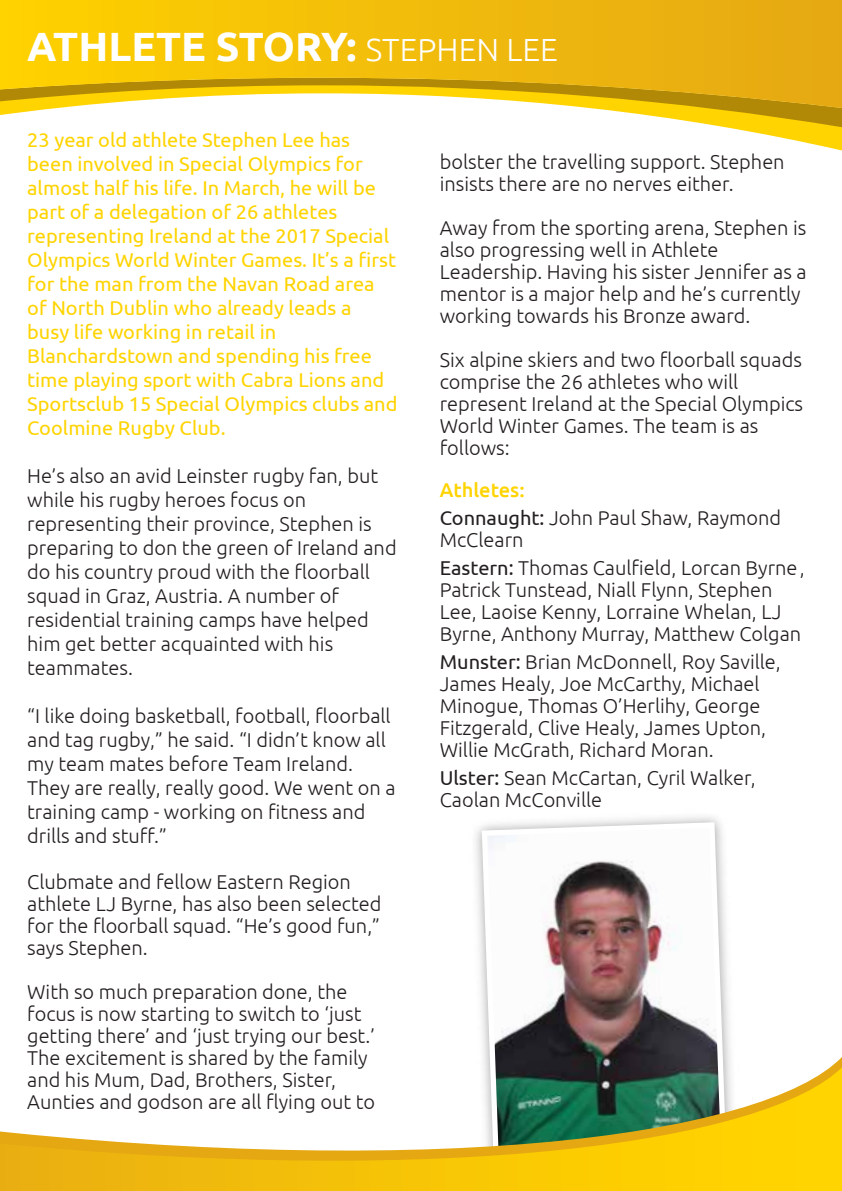
<style>
.page{position:relative;width:842px;height:1191px;background:#fff}
.page>*{position:absolute;margin:0;border:0;box-sizing:border-box;transform-origin:0 0}
.t1{font:700 40.8px "Ubuntu";color:#fff}
.t2{font:300 20px/22px "Ubuntu";color:#231f20}
.t3{font:20px/24px "Ubuntu";color:#ffd400}
.s1{font-weight:300;font-size:32px}
.s2{font-weight:500;color:#ffd400}
.s3{font-weight:400}
</style>
<div class="page">
<svg style="left:724px;top:127px;width:118px;height:23px"></svg>
<svg style="left:0;top:108px;width:842px;height:19px"></svg>
<svg style="left:0;top:0;width:842px;height:108px;background:#edbd17"></svg>
<svg style="left:482px;top:822px;width:245px;height:235px"></svg>
<img style="left:487px;top:827px;width:234px;height:230px">
<svg style="left:480px;top:1057px;width:362px;height:10px"></svg>
<svg style="left:0;top:1067px;width:842px;height:124px"></svg>
<h1 class="t1" style="left:27px;top:21px;width:532px">ATHLETE STORY: <span class="s1">STEPHEN LEE</span></h1>
<p class="t3" style="left:27px;top:127px;width:372px">23 year old athlete Stephen Lee has been involved in Special Olympics for almost half his life. In March, he will be part of a delegation of 26 athletes representing Ireland at the 2017 Special Olympics World Winter Games. It’s a first for the man from the Navan Road area of North Dublin who already leads a busy life working in retail in Blanchardstown and spending his free time playing sport with Cabra Lions and Sportsclub 15 Special Olympics clubs and Coolmine Rugby Club.</p>
<p class="t2" style="left:27px;top:463px;width:371px;line-height:24px">He’s also an avid Leinster rugby fan, but while his rugby heroes focus on representing their province, Stephen is preparing to don the green of Ireland and do his country proud with the floorball squad in Graz, Austria. A number of residential training camps have helped him get better acquainted with his teammates.</p>
<p class="t2" style="left:27px;top:703px;width:370px;line-height:24px">“I like doing basketball, football, floorball and tag rugby,” he said. “I didn’t know all my team mates before Team Ireland.<br>They are really, really good. We went on a training camp - working on fitness and drills and stuff.”</p>
<p class="t2" style="left:27px;top:870px;width:356px">Clubmate and fellow Eastern Region athlete LJ Byrne, has also been selected for the floorball squad. “He’s good fun,” says Stephen.</p>
<p class="t2" style="left:27px;top:980px;width:349px">With so much preparation done, the focus is now starting to switch to ‘just getting there’ and ‘just trying our best.’ The excitement is shared by the family and his Mum, Dad, Brothers, Sister, Aunties and godson are all flying out to</p>
<p class="t2" style="left:440px;top:150px;width:346px">bolster the travelling support. Stephen insists there are no nerves either.</p>
<p class="t2" style="left:440px;top:216px;width:368px">Away from the sporting arena, Stephen is also progressing well in Athlete Leadership. Having his sister Jennifer as a mentor is a major help and he’s currently working towards his Bronze award.</p>
<p class="t2" style="left:440px;top:348px;width:365px">Six alpine skiers and two floorball squads comprise the 26 athletes who will represent Ireland at the Special Olympics<br>World Winter Games. The team is as follows:</p>
<p class="t2" style="left:440px;top:475px;width:343px;line-height:28px"><span class="s2">Athletes:<br></span><span class="s3">Connaught:</span> John Paul Shaw, Raymond</p>
<p class="t2" style="left:440px;top:525px;width:366px;line-height:28px">McClearn<br><span class="s3">Eastern:</span> Thomas Caulfield, Lorcan Byrne ,</p>
<p class="t2" style="left:440px;top:578px;width:363px">Patrick Tunstead, Niall Flynn, Stephen<br>Lee, Laoise Kenny, Lorraine Whelan, LJ<br>Byrne, Anthony Murray, Matthew Colgan</p>
<p class="t2" style="left:440px;top:650px;width:343px"><span class="s3">Munster:</span> Brian McDonnell, Roy Saville, James Healy, Joe McCarthy, Michael Minogue, Thomas O’Herlihy, George Fitzgerald, Clive Healy, James Upton, Willie McGrath, Richard Moran.</p>
<p class="t2" style="left:440px;top:766px;width:317px"><span class="s3">Ulster:</span> Sean McCartan, Cyril Walker,<br>Caolan McConville</p>
</div>
